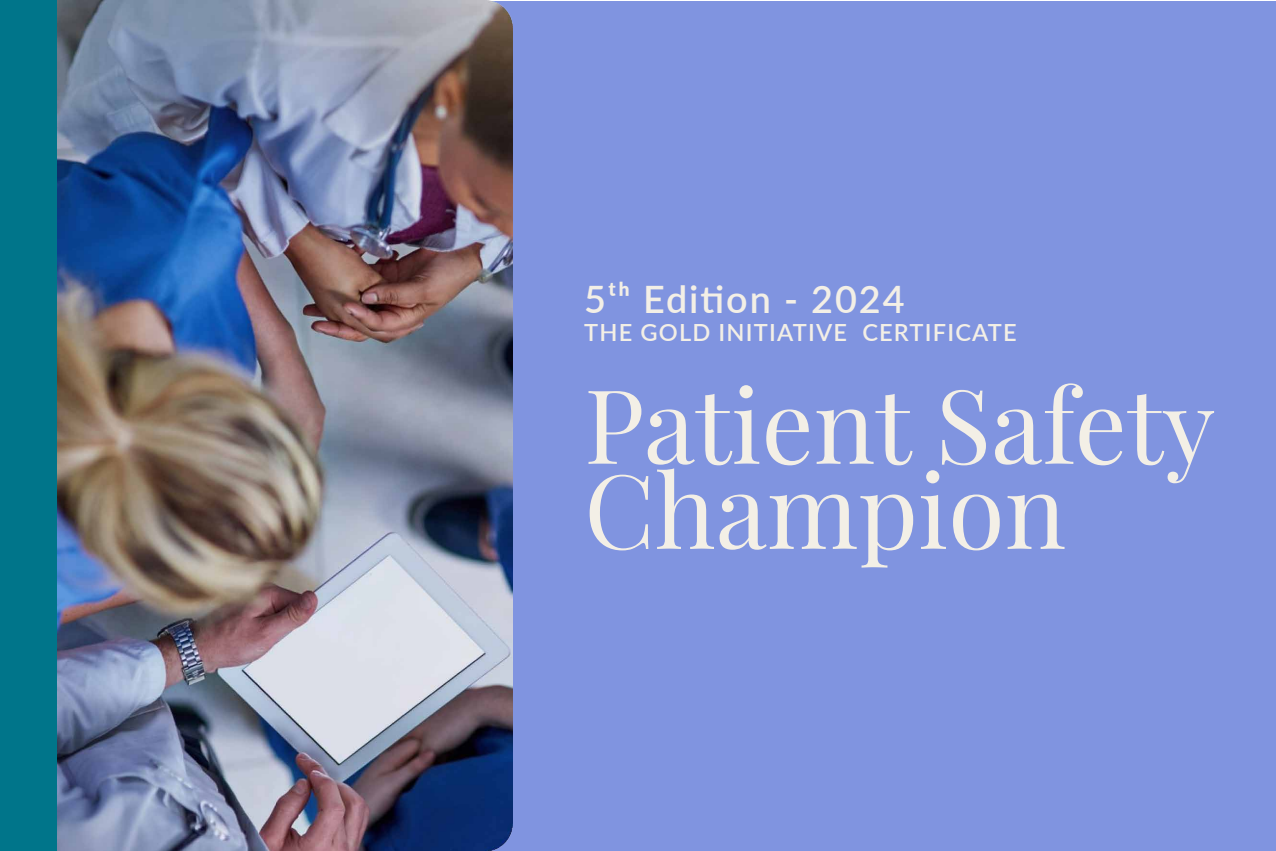
<style>
.page{position:relative;width:1276px;height:851px;background:#fff}
.page>*{position:absolute;margin:0;border:0;box-sizing:border-box;transform-origin:0 0}
.t1{font:102.9px/85px "Playfair Display";color:#f3efe6}
.t2{font:600 37.8px "Lato";letter-spacing:.05em;color:#f3efe6}
.t3{font:600 23.6px "Lato";letter-spacing:.05em;color:#f3efe6}
</style>
<div class="page">
<div style="left:68px;top:1px;width:1208px;height:849px;background:#8094e0"></div>
<img style="left:57px;top:1px;width:455px;height:849px">
<div style="left:0;top:1px;width:57px;height:849px;background:#00758a"></div>
<h2 class="t2" style="left:584px;top:271px;width:322px">5ᵗʰ Edition - 2024</h2>
<p class="t3" style="left:584px;top:315px;width:434px">THE GOLD INITIATIVE CERTIFICATE</p>
<h1 class="t1" style="left:584px;top:374px;width:632px">Patient Safety<br>Champion</h1>
</div>
